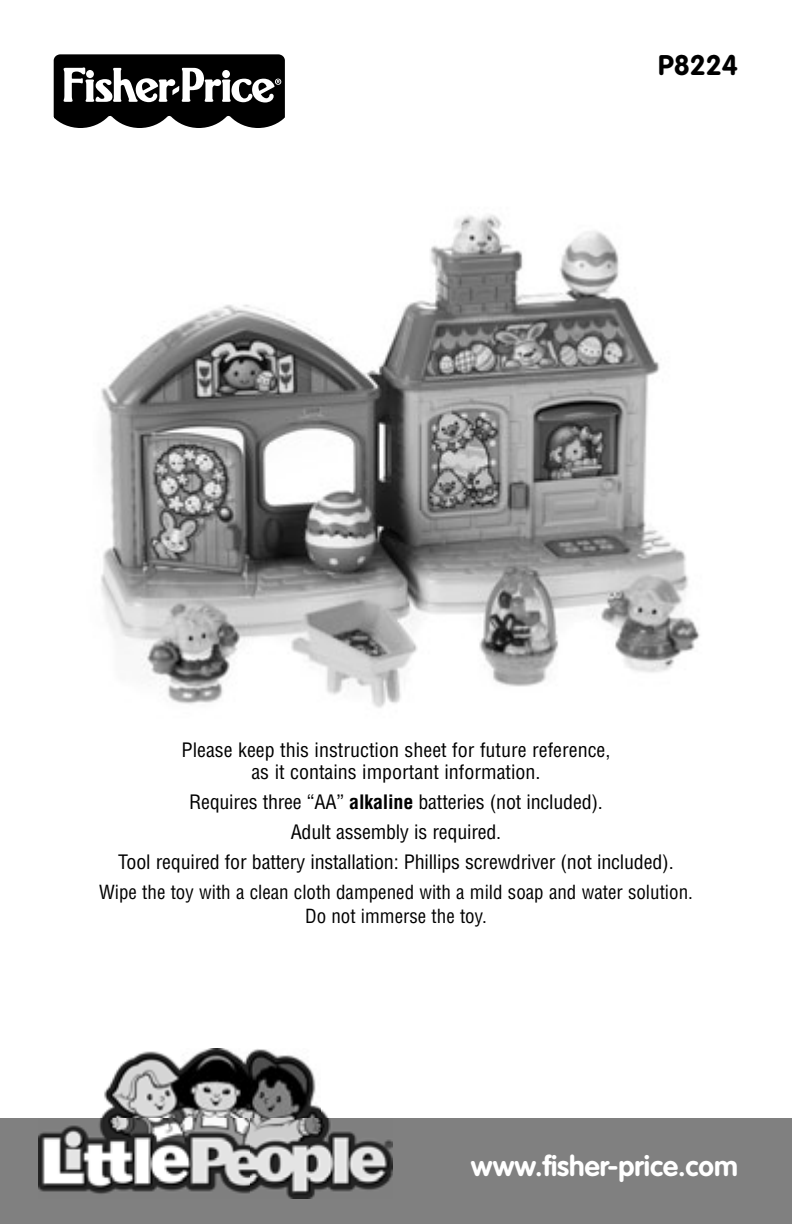
<style>
.page{position:relative;width:792px;height:1224px;background:#fff}
.page>*{position:absolute;margin:0;border:0;box-sizing:border-box;transform-origin:0 0}
.t1{font:700 28px "VAG Rounded Std";color:#fff}
.t2{font:700 28px "VAG Rounded Std";color:#000}
.t3{font:condensed 19.4px/30px "Helvetica LT Std";letter-spacing:-.01em;color:#000;text-align:center}
.t4{font:condensed 19px/24px "Helvetica LT Std";color:#000;text-align:center}
.s1{font-weight:700}
</style>
<div class="page">
<div style="left:0;top:1119px;width:792px;height:105px;background:#808080"></div>
<svg style="left:53px;top:54px;width:232px;height:74px"></svg>
<div style="left:86px;top:70px;width:8px;height:8px;background:#fff;border-radius:50%"></div>
<img style="left:101px;top:215px;width:599px;height:493px">
<img style="left:39px;top:1048px;width:353px;height:150px">
<h1 class="t2" style="left:658px;top:54px;width:81px">P8224</h1>
<p class="t3" style="left:182px;top:741px;width:430px;line-height:22px">Please keep this instruction sheet for future reference, as it contains important information.</p>
<p class="t3" style="left:118px;top:789px;width:557px">Requires three “AA” <span class="s1">alkaline</span> batteries (not included).<br>Adult assembly is required.<br>Tool required for battery installation: Phillips screwdriver (not included).</p>
<p class="t4" style="left:99px;top:882px;width:595px">Wipe the toy with a clean cloth dampened with a mild soap and water solution.<br>Do not immerse the toy.</p>
<h1 class="t1" style="left:471px;top:1154px;width:269px">www.fisher-price.com</h1>
</div>
